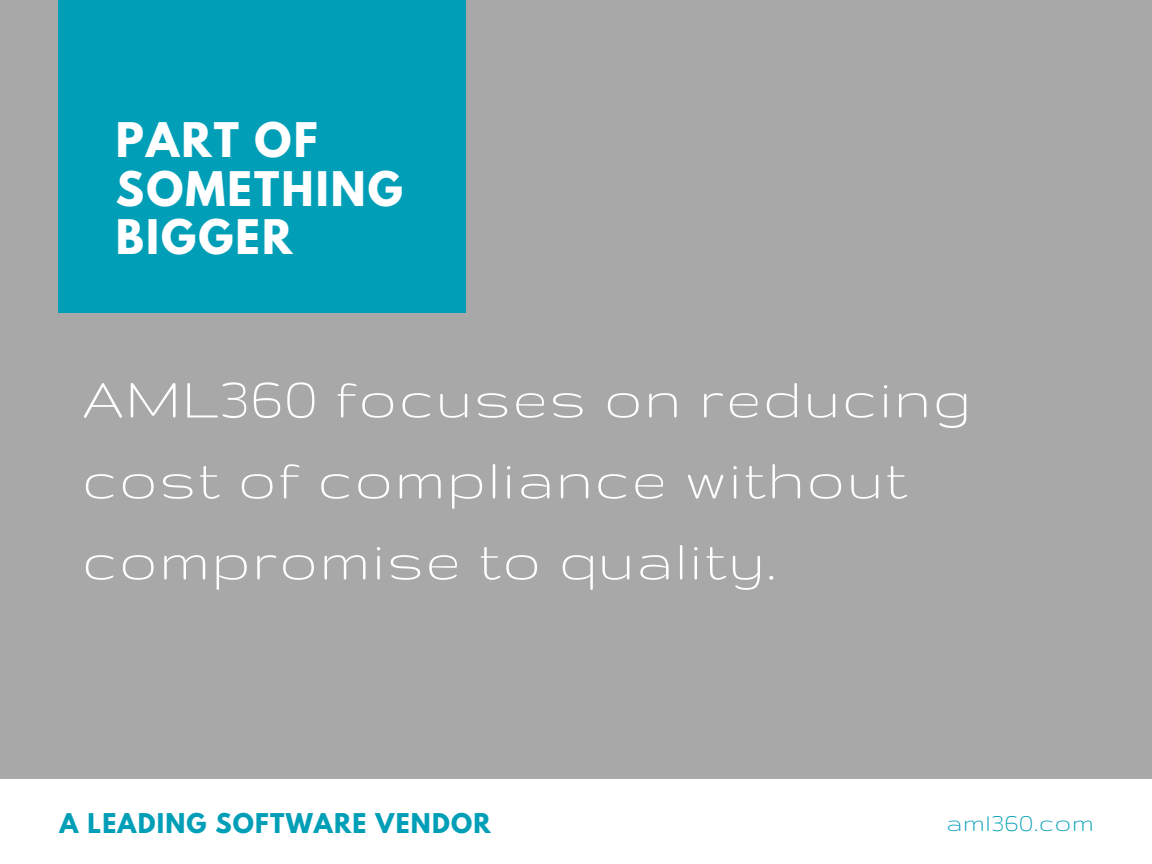
<style>
.page{position:relative;width:1152px;height:864px;background:#a8a8a8}
.page>*{position:absolute;margin:0;border:0;box-sizing:border-box;transform-origin:0 0}
.t1{font:63.45px/81px "Gruppo";letter-spacing:.03em;color:#fff}
.t2{font:700 42.3px/48.3px "League Spartan";letter-spacing:.05em;color:#fff}
.t3{font:27.15px "Gruppo";letter-spacing:.03em;color:#009fb7}
.t4{font:700 24.15px "League Spartan";letter-spacing:.05em;color:#009fb7}
</style>
<div class="page">
<div style="left:58px;top:0;width:408px;height:313px;background:#009fb7"></div>
<div style="left:0;top:780px;width:1152px;height:84px;background:#fff"></div>
<p class="t2" style="left:116px;top:121px;width:289px">PART OF<br>SOMETHING<br>BIGGER</p>
<p class="t1" style="left:82px;top:357px;width:891px">AML360 focuses on reducing cost of compliance without compromise to quality.</p>
<p class="t4" style="left:60px;top:812px;width:433px">A LEADING SOFTWARE VENDOR</p>
<p class="t3" style="left:946px;top:809px;width:149px">aml360.com</p>
</div>
